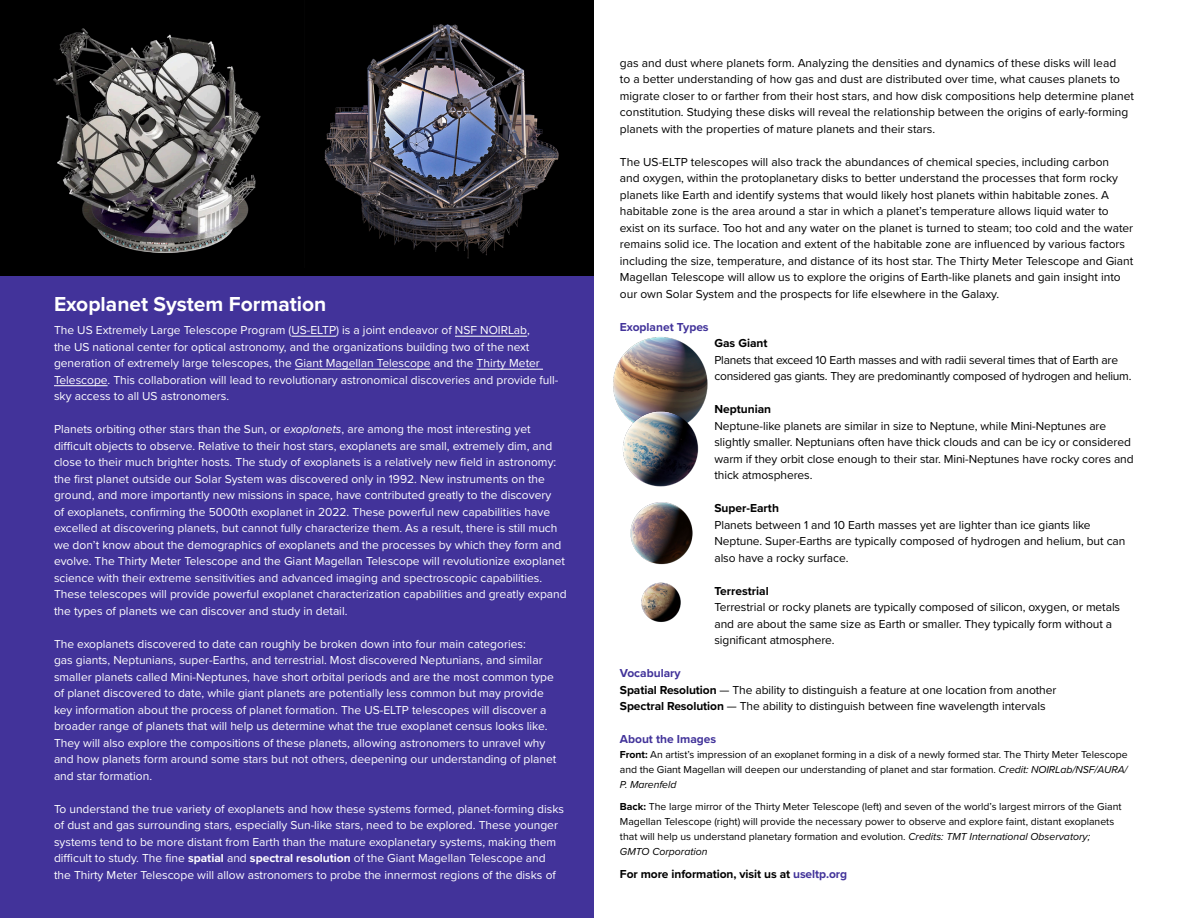
<style>
.page{position:relative;width:1188px;height:918px;background:#fff}
.page>*{position:absolute;margin:0;border:0;box-sizing:border-box;transform-origin:0 0}
.t1{font:700 21px "Proxima Nova";color:#fff}
.Body_Text_White{font:12px/16.5px "Proxima Nova";color:#fff}
.Body_Text_White-2{font:12px/16.5px "Proxima Nova";color:#000}
.Body_Text_Black{font:12px/16.5px "Proxima Nova";letter-spacing:-.005em;color:#000}
.Header_Blue{font:700 12px "Proxima Nova";color:#000}
.Header_Blue-2{font:700 12px "Proxima Nova";color:#42339a}
.Body_Text_Black-2{font:700 12px "Proxima Nova";letter-spacing:-.005em;color:#000}
.Body_Text_Black-3{font:10.5px/15px "Proxima Nova";color:#000;text-align:justify}
.s1{font-style:italic}
.s2{font-weight:700}
.s3{color:#42339a}
</style>
<div class="page">
<img style="left:613px;top:337px;width:95px;height:59px">
<img style="left:614px;top:396px;width:92px;height:91px">
<div style="left:0;top:0;width:594px;height:918px;background:#42339a"></div>
<div style="left:0;top:0;width:594px;height:276px;background:#000"></div>
<hr style="left:291px;top:336px;width:45px;height:1px;background:#fff">
<hr style="left:455px;top:336px;width:72px;height:1px;background:#fff">
<hr style="left:295px;top:369px;width:136px;height:1px;background:#fff">
<hr style="left:477px;top:369px;width:66px;height:1px;background:#fff">
<hr style="left:54px;top:385px;width:54px;height:1px;background:#fff">
<img style="left:53px;top:28px;width:208px;height:225px">
<img style="left:324px;top:24px;width:235px;height:235px">
<img style="left:630px;top:502px;width:63px;height:63px">
<img style="left:641px;top:582px;width:40px;height:40px">
<p class="t1" style="left:54px;top:288px;width:274px">Exoplanet System Formation</p>
<p class="Body_Text_White" style="left:54px;top:322px;width:506px">The US Extremely Large Telescope Program (US-ELTP) is a joint endeavor of NSF NOIRLab,<br>the US national center for optical astronomy, and the organizations building two of the next generation of extremely large telescopes, the Giant Magellan Telescope and the Thirty Meter Telescope. This collaboration will lead to revolutionary astronomical discoveries and provide full&shy;sky access to all US astronomers.</p>
<p class="Body_Text_White" style="left:54px;top:421px;width:514px">Planets orbiting other stars than the Sun, or <span class="s1">exoplanets</span>, are among the most interesting yet difficult objects to observe. Relative to their host stars, exoplanets are small, extremely dim, and close to their much brighter hosts. The study of exoplanets is a relatively new field in astronomy: the first planet outside our Solar System was discovered only in 1992. New instruments on the ground, and more importantly new missions in space, have contributed greatly to the discovery<br>of exoplanets, confirming the 5000th exoplanet in 2022. These powerful new capabilities have excelled at discovering planets, but cannot fully characterize them. As a result, there is still much we don’t know about the demographics of exoplanets and the processes by which they form and evolve. The Thirty Meter Telescope and the Giant Magellan Telescope will revolutionize exoplanet science with their extreme sensitivities and advanced imaging and spectroscopic capabilities.<br>These telescopes will provide powerful exoplanet characterization capabilities and greatly expand the types of planets we can discover and study in detail.</p>
<p class="Body_Text_White" style="left:54px;top:635px;width:504px">The exoplanets discovered to date can roughly be broken down into four main categories:<br>gas giants, Neptunians, super-Earths, and terrestrial. Most discovered Neptunians, and similar smaller planets called Mini-Neptunes, have short orbital periods and are the most common type of planet discovered to date, while giant planets are potentially less common but may provide key information about the process of planet formation. The US-ELTP telescopes will discover a broader range of planets that will help us determine what the true exoplanet census looks like.<br>They will also explore the compositions of these planets, allowing astronomers to unravel why and how planets form around some stars but not others, deepening our understanding of planet and star formation.</p>
<p class="Body_Text_White" style="left:54px;top:800px;width:512px">To understand the true variety of exoplanets and how these systems formed, planet-forming disks of dust and gas surrounding stars, especially Sun-like stars, need to be explored. These younger systems tend to be more distant from Earth than the mature exoplanetary systems, making them difficult to study. The fine <span class="s2">spatial</span> and <span class="s2">spectral resolution</span> of the Giant Magellan Telescope and the Thirty Meter Telescope will allow astronomers to probe the innermost regions of the disks of</p>
<p class="Body_Text_White-2" style="left:620px;top:54px;width:516px">gas and dust where planets form. Analyzing the densities and dynamics of these disks will lead<br>to a better understanding of how gas and dust are distributed over time, what causes planets to migrate closer to or farther from their host stars, and how disk compositions help determine planet constitution. Studying these disks will reveal the relationship between the origins of early-forming planets with the properties of mature planets and their stars.</p>
<p class="Body_Text_White-2" style="left:620px;top:153px;width:515px">The US-ELTP telescopes will also track the abundances of chemical species, including carbon<br>and oxygen, within the protoplanetary disks to better understand the processes that form rocky planets like Earth and identify systems that would likely host planets within habitable zones. A habitable zone is the area around a star in which a planet’s temperature allows liquid water to exist on its surface. Too hot and any water on the planet is turned to steam; too cold and the water remains solid ice. The location and extent of the habitable zone are influenced by various factors including the size, temperature, and distance of its host star. The Thirty Meter Telescope and Giant Magellan Telescope will allow us to explore the origins of Earth-like planets and gain insight into our own Solar System and the prospects for life elsewhere in the Galaxy.</p>
<p class="Header_Blue-2" style="left:620px;top:318px;width:90px">Exoplanet Types</p>
<p class="Header_Blue" style="left:714px;top:334px;width:55px">Gas Giant</p>
<p class="Body_Text_Black" style="left:714px;top:351px;width:419px">Planets that exceed 10 Earth masses and with radii several times that of Earth are considered gas giants. They are predominantly composed of hydrogen and helium.</p>
<p class="Header_Blue" style="left:714px;top:400px;width:58px">Neptunian</p>
<p class="Body_Text_Black" style="left:714px;top:417px;width:421px">Neptune-like planets are similar in size to Neptune, while Mini-Neptunes are slightly smaller. Neptunians often have thick clouds and can be icy or considered warm if they orbit close enough to their star. Mini-Neptunes have rocky cores and thick atmospheres.</p>
<p class="Header_Blue" style="left:714px;top:499px;width:66px">Super-Earth</p>
<p class="Body_Text_Black" style="left:714px;top:516px;width:412px">Planets between 1 and 10 Earth masses yet are lighter than ice giants like<br>Neptune. Super-Earths are typically composed of hydrogen and helium, but can also have a rocky surface.</p>
<p class="Header_Blue" style="left:714px;top:582px;width:56px">Terrestrial</p>
<p class="Body_Text_Black" style="left:714px;top:598px;width:407px">Terrestrial or rocky planets are typically composed of silicon, oxygen, or metals and are about the same size as Earth or smaller. They typically form without a significant atmosphere.</p>
<p class="Header_Blue-2" style="left:620px;top:664px;width:62px">Vocabulary</p>
<p class="Body_Text_Black" style="left:620px;top:681px;width:438px"><span class="s2">Spatial Resolution</span> — The ability to distinguish a feature at one location from another</p>
<p class="Body_Text_Black" style="left:620px;top:697px;width:427px"><span class="s2">Spectral Resolution</span> — The ability to distinguish between fine wavelength intervals</p>
<p class="Header_Blue-2" style="left:620px;top:730px;width:98px">About the Images</p>
<p class="Body_Text_Black-3" style="left:620px;top:747px;width:509px"><span class="s2">Front:</span> An artist’s impression of an exoplanet forming in a disk of a newly formed star. The Thirty Meter Telescope and the Giant Magellan will deepen our understanding of planet and star formation. <span class="s1">Credit: NOIRLab/NSF/AURA/ P. Marenfeld</span></p>
<p class="Body_Text_Black-3" style="left:620px;top:799px;width:503px;text-align:left"><span class="s2">Back:</span> The large mirror of the Thirty Meter Telescope (left) and seven of the world’s largest mirrors of the Giant Magellan Telescope (right) will provide the necessary power to observe and explore faint, distant exoplanets that will help us understand planetary formation and evolution. <span class="s1">Credits: TMT International Observatory; GMTO Corporation</span></p>
<p class="Body_Text_Black-2" style="left:620px;top:865px;width:229px">For more information, visit us at <span class="s3">useltp.org</span></p>
</div>
